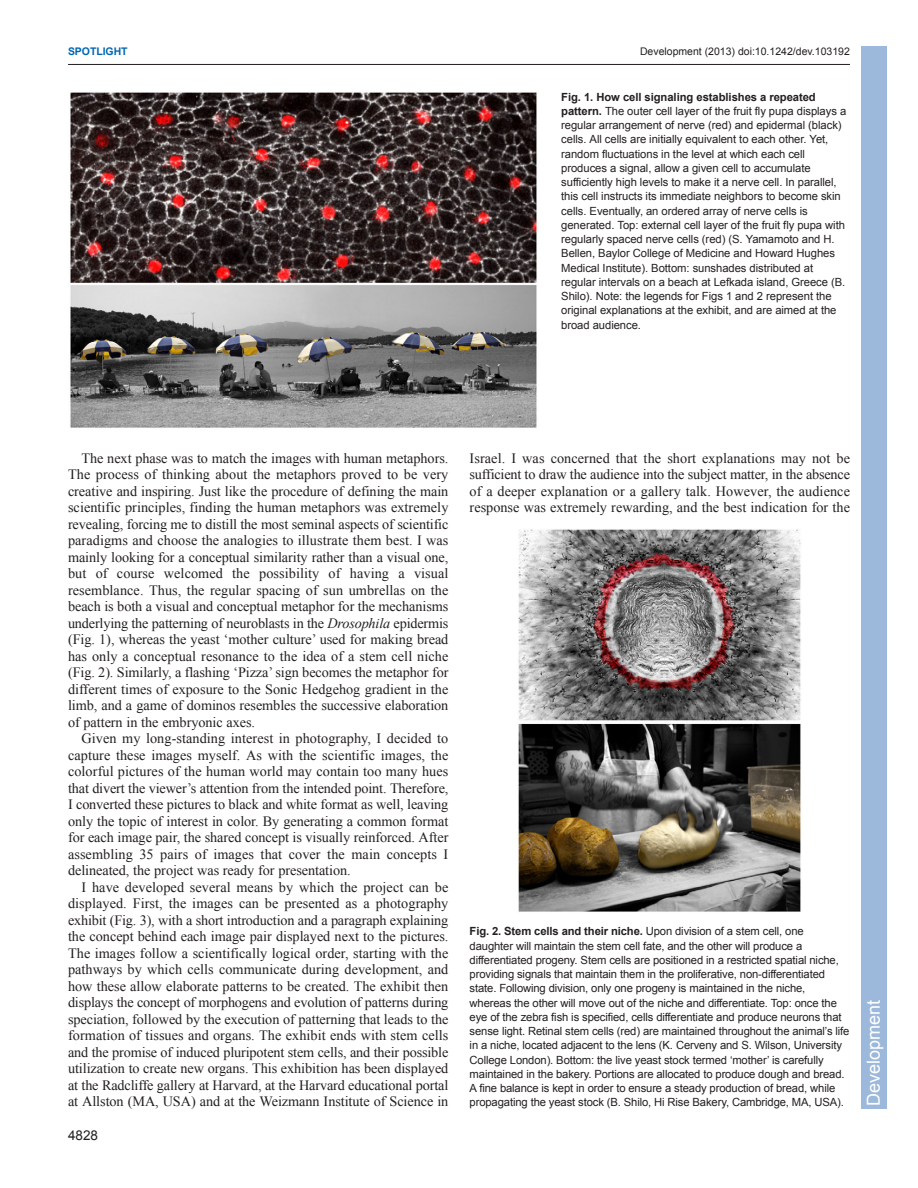
<style>
.page{position:relative;width:918px;height:1188px;background:#fff}
.page>*{position:absolute;margin:0;border:0;box-sizing:border-box;transform-origin:0 0}
.t1{font:18px "Arial";color:#fff}
.t2{font:14.25px/16.5px "Times New Roman";letter-spacing:-.005em;color:#231f20;text-align:justify}
.t3{font:13.5px "Arial";color:#231f20}
.t4{font:11.25px/14.2px "Arial";letter-spacing:-.01em;color:#231f20}
.t5{font:10.5px "Arial";color:#231f20}
.t6{font:700 10.5px "Arial";letter-spacing:-.005em;color:#0166b3}
.s1{font-weight:700}
.s2{font-style:italic}
</style>
<div class="page">
<hr style="left:68px;top:64px;width:782px;height:1px;background:#231f20">
<img style="left:70px;top:92px;width:467px;height:336px">
<img style="left:518px;top:529px;width:284px;height:383px">
<div style="left:861px;top:46px;width:25px;height:1063px;background:#9cb9db"></div>
<p class="t6" style="left:68px;top:45px;width:61px">SPOTLIGHT</p>
<p class="t5" style="left:640px;top:45px;width:211px">Development (2013) doi:10.1242/dev.103192</p>
<p class="t4" style="left:561px;top:90px;width:287px"><span class="s1">Fig. 1. How cell signaling establishes a repeated pattern.</span> The outer cell layer of the fruit fly pupa displays a regular arrangement of nerve (red) and epidermal (black) cells. All cells are initially equivalent to each other. Yet, random fluctuations in the level at which each cell produces a signal, allow a given cell to accumulate sufficiently high levels to make it a nerve cell. In parallel, this cell instructs its immediate neighbors to become skin cells. Eventually, an ordered array of nerve cells is generated. Top: external cell layer of the fruit fly pupa with regularly spaced nerve cells (red) (S. Yamamoto and H.<br>Bellen, Baylor College of Medicine and Howard Hughes Medical Institute). Bottom: sunshades distributed at regular intervals on a beach at Lefkada island, Greece (B.<br>Shilo). Note: the legends for Figs 1 and 2 represent the original explanations at the exhibit, and are aimed at the broad audience.</p>
<p class="t2" style="left:68px;top:450px;width:382px;text-indent:13px">The next phase was to match the images with human metaphors.<br>The process of thinking about the metaphors proved to be very creative and inspiring. Just like the procedure of defining the main scientific principles, finding the human metaphors was extremely revealing, forcing me to distill the most seminal aspects of scientific paradigms and choose the analogies to illustrate them best. I was mainly looking for a conceptual similarity rather than a visual one, but of course welcomed the possibility of having a visual resemblance. Thus, the regular spacing of sun umbrellas on the beach is both a visual and conceptual metaphor for the mechanisms underlying the patterning of neuroblasts in the <span class="s2">Drosophila</span> epidermis (Fig. 1), whereas the yeast ‘mother culture’ used for making bread has only a conceptual resonance to the idea of a stem cell niche (Fig. 2). Similarly, a flashing ‘Pizza’ sign becomes the metaphor for different times of exposure to the Sonic Hedgehog gradient in the limb, and a game of dominos resembles the successive elaboration of pattern in the embryonic axes.</p>
<p class="t2" style="left:68px;top:730px;width:382px;text-indent:13px">Given my long-standing interest in photography, I decided to capture these images myself. As with the scientific images, the colorful pictures of the human world may contain too many hues that divert the viewer’s attention from the intended point. Therefore, I converted these pictures to black and white format as well, leaving only the topic of interest in color. By generating a common format for each image pair, the shared concept is visually reinforced. After assembling 35 pairs of images that cover the main concepts I delineated, the project was ready for presentation.</p>
<p class="t2" style="left:68px;top:879px;width:382px;text-indent:13px">I have developed several means by which the project can be displayed. First, the images can be presented as a photography exhibit (Fig. 3), with a short introduction and a paragraph explaining the concept behind each image pair displayed next to the pictures.<br>The images follow a scientifically logical order, starting with the pathways by which cells communicate during development, and how these allow elaborate patterns to be created. The exhibit then displays the concept of morphogens and evolution of patterns during speciation, followed by the execution of patterning that leads to the formation of tissues and organs. The exhibit ends with stem cells and the promise of induced pluripotent stem cells, and their possible utilization to create new organs. This exhibition has been displayed at the Radcliffe gallery at Harvard, at the Harvard educational portal at Allston (MA, USA) and at the Weizmann Institute of Science in</p>
<p class="t3" style="left:68px;top:1128px;width:32px">4828</p>
<p class="t2" style="left:470px;top:450px;width:382px">Israel. I was concerned that the short explanations may not be sufficient to draw the audience into the subject matter, in the absence of a deeper explanation or a gallery talk. However, the audience response was extremely rewarding, and the best indication for the</p>
<p class="t4" style="left:470px;top:924px;width:381px"><span class="s1">Fig. 2. Stem cells and their niche.</span> Upon division of a stem cell, one daughter will maintain the stem cell fate, and the other will produce a differentiated progeny. Stem cells are positioned in a restricted spatial niche, providing signals that maintain them in the proliferative, non-differentiated state. Following division, only one progeny is maintained in the niche, whereas the other will move out of the niche and differentiate. Top: once the eye of the zebra fish is specified, cells differentiate and produce neurons that sense light. Retinal stem cells (red) are maintained throughout the animal’s life in a niche, located adjacent to the lens (K. Cerveny and S. Wilson, University College London). Bottom: the live yeast stock termed ‘mother’ is carefully maintained in the bakery. Portions are allocated to produce dough and bread.<br>A fine balance is kept in order to ensure a steady production of bread, while propagating the yeast stock (B. Shilo, Hi Rise Bakery, Cambridge, MA, USA).</p>
<p class="t1" style="left:862px;top:1106px;width:108px;rotate:-90deg">Development</p>
</div>
